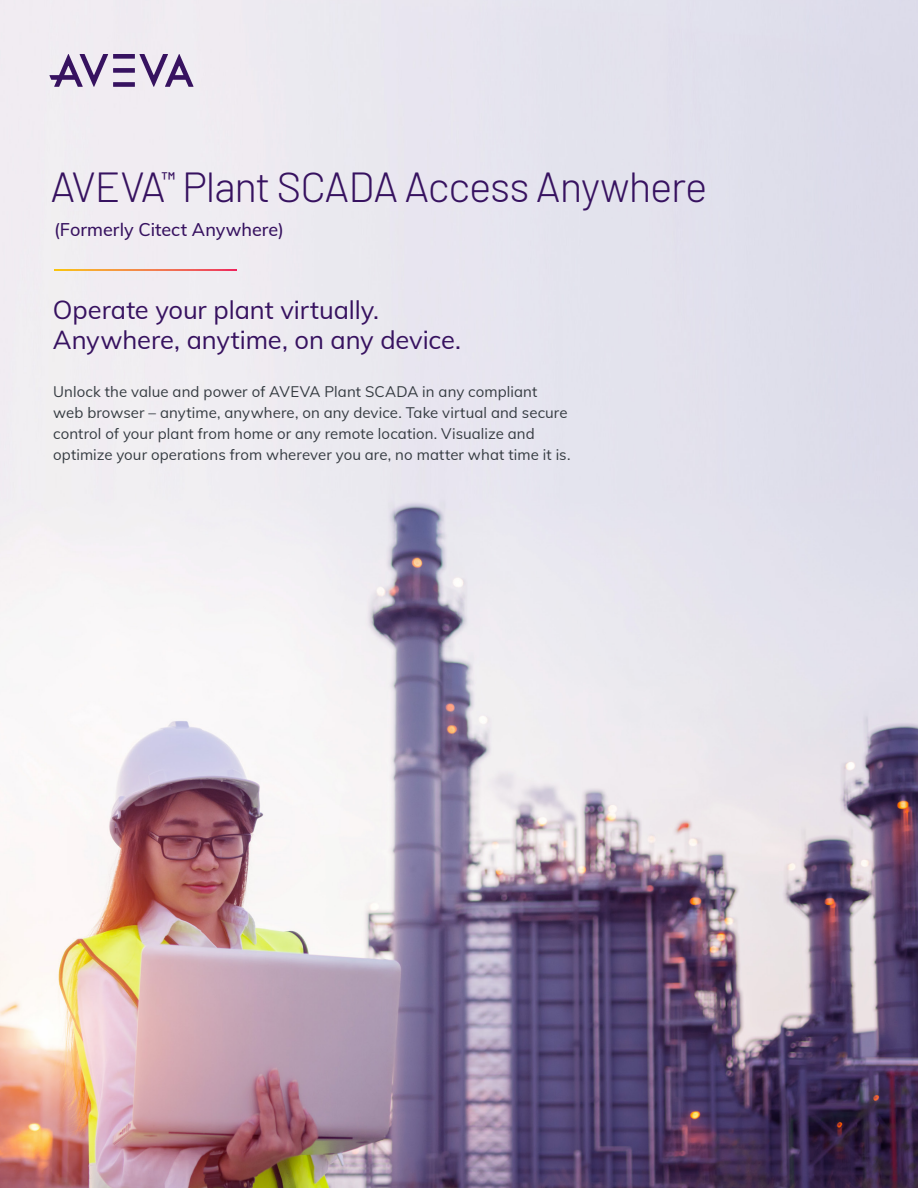
<style>
.page{position:relative;width:918px;height:1188px;background:#fff}
.page>*{position:absolute;margin:0;border:0;box-sizing:border-box;transform-origin:0 0}
.H1_Doc_Title{font:300 42px "Barlow";letter-spacing:-.025em;color:#371260}
.S1_Subheadlines{font:25.5px/30.6px "Muli";letter-spacing:-.005em;color:#371260}
.S2_Subheadlines_2{font:500 18px "Muli";color:#371260}
.Body_Copy{font:15px/21px "Muli";letter-spacing:.005em;color:#363c42}
</style>
<div class="page">
<img style="left:0;top:0;width:918px;height:1188px">
<svg style="left:54px;top:269px;width:183px;height:2px"></svg>
<div style="left:113px;top:82px;width:22px;height:5px;background:#371260"></div>
<div style="left:113px;top:68px;width:22px;height:5px;background:#371260"></div>
<div style="left:113px;top:54px;width:22px;height:5px;background:#371260"></div>
<svg style="left:49px;top:54px;width:59px;height:33px;background:#b2a3c1"></svg>
<svg style="left:139px;top:54px;width:55px;height:33px;background:#b1a2c0"></svg>
<p class="H1_Doc_Title" style="left:50px;top:157px;width:658px">AVEVA<sup>™</sup> Plant SCADA Access Anywhere</p>
<p class="S2_Subheadlines_2" style="left:54px;top:217px;width:231px">(Formerly Citect Anywhere)</p>
<p class="S1_Subheadlines" style="left:53px;top:293px;width:410px">Operate your plant virtually.<br>Anywhere, anytime, on any device.</p>
<p class="Body_Copy" style="left:53px;top:380px;width:519px">Unlock the value and power of AVEVA Plant SCADA in any compliant web browser – anytime, anywhere, on any device. Take virtual and secure control of your plant from home or any remote location. Visualize and optimize your operations from wherever you are, no matter what time it is.</p>
</div>
